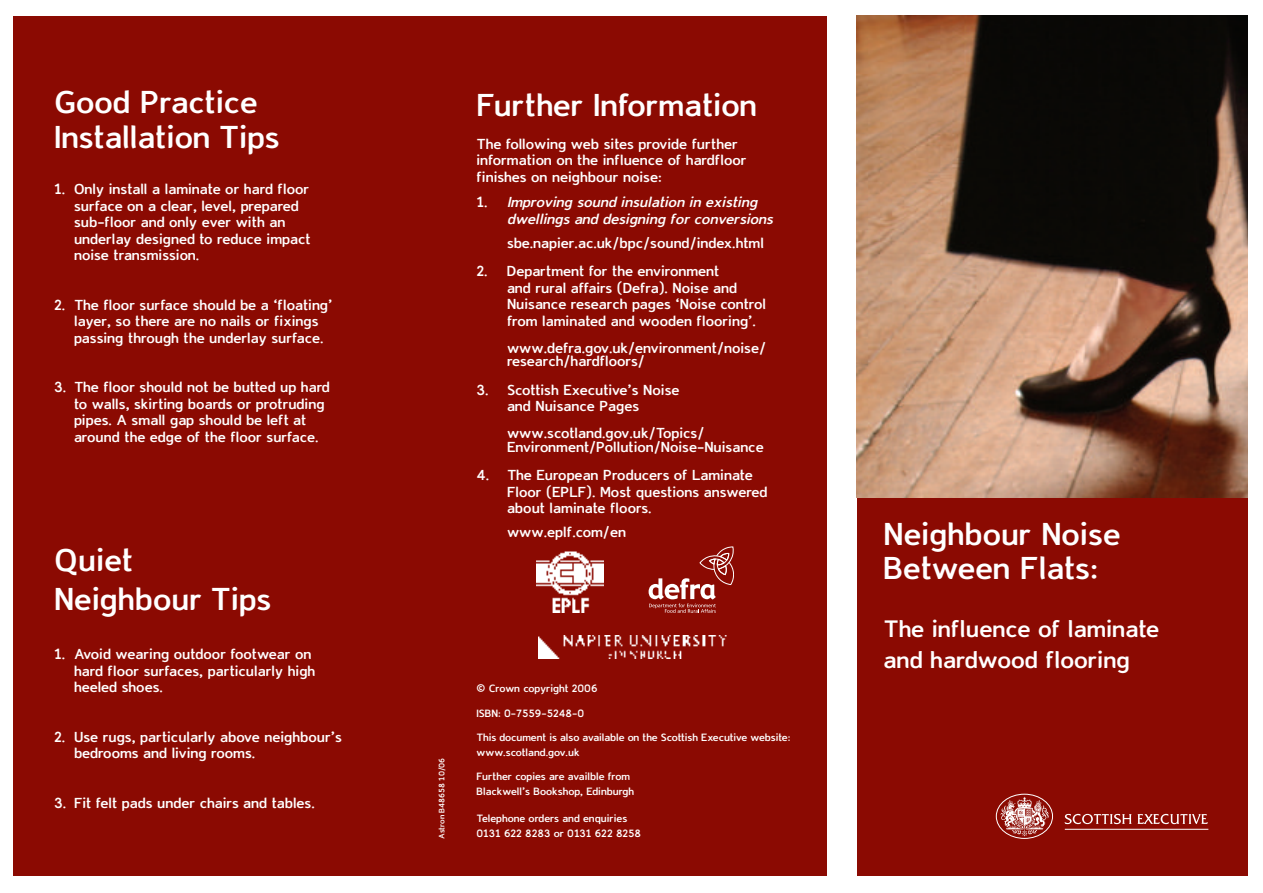
<style>
.page{position:relative;width:1263px;height:893px;background:#fff}
.page>*{position:absolute;margin:0;border:0;box-sizing:border-box;transform-origin:0 0}
.t1{font:700 36px/34.5px "Domestos Sans";color:#fff}
.t2{font:700 27px/30.6px "Domestos Sans";color:#fff}
.t3{font:700 16.5px/16.5px "Domestos Sans";color:#fff}
.t4{font:italic 700 16.5px/16.5px "Domestos Sans";color:#fff}
.t5{font:700 12px/24px "Domestos Sans";color:#fff}
.t6{font:700 9px "Domestos Sans";color:#fff}
.s1{font-style:normal}
</style>
<div class="page">
<div style="left:857px;top:497px;width:390px;height:379px;background:#8b0a02"></div>
<img style="left:857px;top:15px;width:390px;height:482px">
<div style="left:421px;top:16px;width:406px;height:860px;background:#8b0a02"></div>
<div style="left:13px;top:16px;width:408px;height:860px;background:#8b0a02"></div>
<img style="left:536px;top:551px;width:68px;height:61px">
<svg style="left:649px;top:547px;width:85px;height:66px"></svg>
<img style="left:538px;top:635px;width:189px;height:23px">
<svg style="left:1064px;top:814px;width:67px;height:10px"></svg>
<svg style="left:1137px;top:814px;width:71px;height:10px"></svg>
<hr style="left:1065px;top:829px;width:143px;height:1px;background:#fff">
<div style="left:996px;top:794px;width:57px;height:45px;border:1px solid #fff;border-radius:50%"></div>
<svg style="left:1000px;top:797px;width:49px;height:39px"></svg>
<h1 class="t1" style="left:54px;top:88px;width:227px">Good Practice<br>Installation Tips</h1>
<p class="t3" style="left:74px;top:182px;width:238px;text-indent:-20px">1. Only install a laminate or hard floor surface on a clear, level, prepared sub-floor and only ever with an underlay designed to reduce impact noise transmission.</p>
<p class="t3" style="left:74px;top:298px;width:260px;text-indent:-20px">2. The floor surface should be a ‘floating’ layer, so there are no nails or fixings passing through the underlay surface.</p>
<p class="t3" style="left:74px;top:380px;width:257px;text-indent:-20px">3. The floor should not be butted up hard to walls, skirting boards or protruding pipes. A small gap should be left at around the edge of the floor surface.</p>
<h1 class="t1" style="left:54px;top:543px;width:219px;line-height:39px">Quiet<br>Neighbour Tips</h1>
<p class="t3" style="left:74px;top:647px;width:243px;text-indent:-20px">1. Avoid wearing outdoor footwear on hard floor surfaces, particularly high heeled shoes.</p>
<p class="t3" style="left:74px;top:730px;width:269px;text-indent:-20px">2. Use rugs, particularly above neighbour’s bedrooms and living rooms.</p>
<p class="t3" style="left:54px;top:796px;width:262px">3. Fit felt pads under chairs and tables.</p>
<h1 class="t1" style="left:476px;top:91px;width:282px">Further Information</h1>
<p class="t3" style="left:476px;top:137px;width:272px">The following web sites provide further information on the influence of hardfloor finishes on neighbour noise:</p>
<p class="t4" style="left:507px;top:195px;width:270px;text-indent:-30px"><span class="s1">1 .</span> Improving sound insulation in existing dwellings and designing for conversions</p>
<p class="t3" style="left:507px;top:236px;width:259px">sbe.napier.ac.uk/bpc/sound/index.html</p>
<p class="t3" style="left:507px;top:264px;width:261px;text-indent:-30px">2. Department for the environment<br>and rural affairs (Defra). Noise and Nuisance research pages ‘Noise control from laminated and wooden flooring’.</p>
<p class="t3" style="left:507px;top:342px;width:261px;line-height:13.5px">www.defra.gov.uk/environment/noise/ research/hardfloors/</p>
<p class="t3" style="left:476px;top:383px;width:204px;text-align:center">3. Scottish Executive’s Noise and Nuisance Pages</p>
<p class="t3" style="left:507px;top:428px;width:258px;line-height:13.5px">www.scotland.gov.uk/Topics/<br>Environment/Pollution/Noise-Nuisance</p>
<p class="t3" style="left:507px;top:468px;width:262px;text-indent:-30px">4. The European Producers of Laminate<br>Floor (EPLF). Most questions answered about laminate floors.</p>
<p class="t3" style="left:507px;top:525px;width:120px">www.eplf.com/en</p>
<p class="t6" style="left:439px;top:839px;width:83px;rotate:-90deg">Astron B48658 10/06</p>
<p class="t5" style="left:476px;top:678px;width:315px">© Crown copyright 2006<br>ISBN: 0-7559-5248-0<br>This document is also available on the Scottish Executive website:</p>
<p class="t5" style="left:476px;top:741px;width:155px">www.scotland.gov.uk<br>Further copies are availble from</p>
<p class="t5" style="left:476px;top:780px;width:159px">Blackwell’s Bookshop, Edinburgh</p>
<p class="t5" style="left:476px;top:807px;width:152px">Telephone orders and enquiries</p>
<p class="t5" style="left:476px;top:822px;width:166px">0131 622 8283 or 0131 622 8258</p>
<h1 class="t1" style="left:884px;top:519px;width:238px">Neighbour Noise<br>Between Flats:</h1>
<h2 class="t2" style="left:884px;top:616px;width:277px">The influence of laminate and hardwood flooring</h2>
</div>
